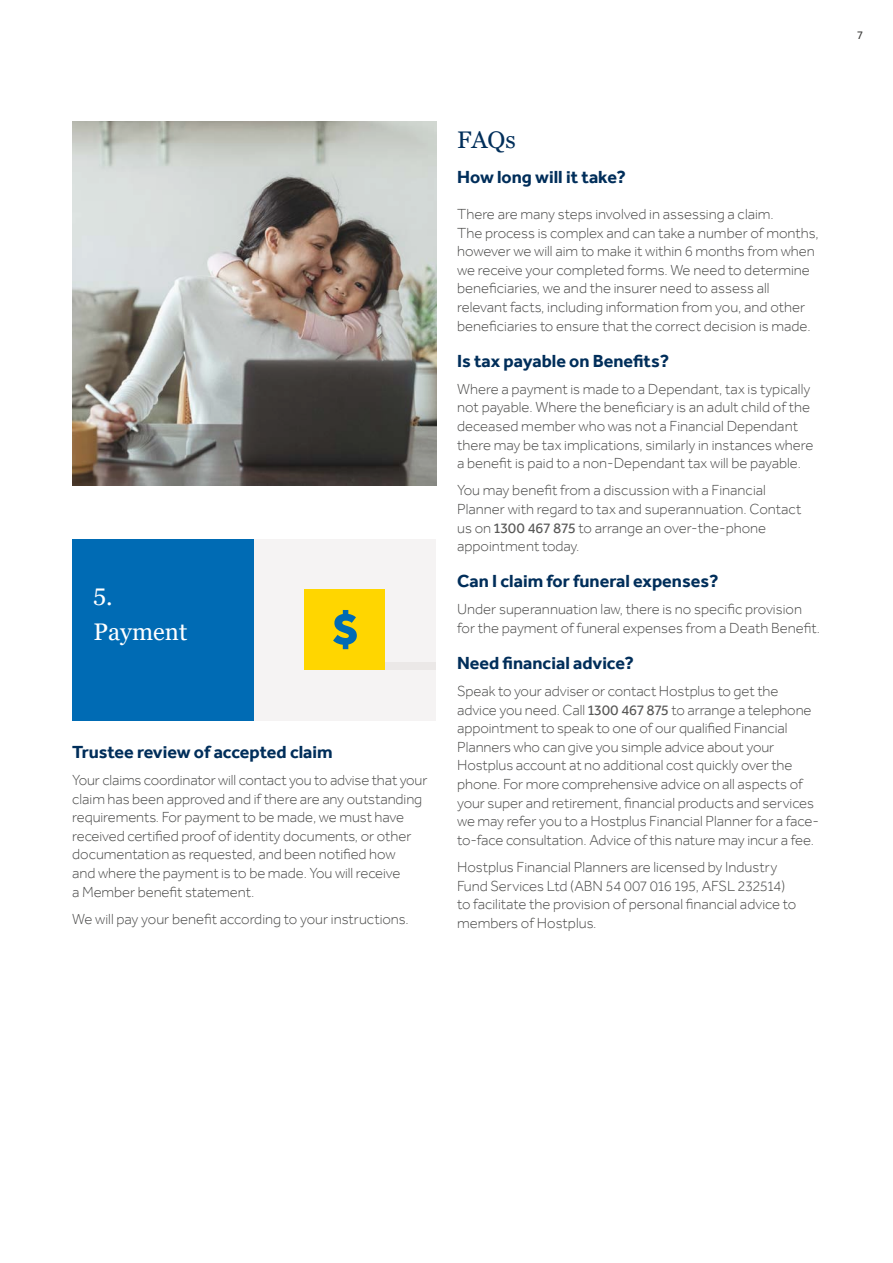
<style>
.page{position:relative;width:893px;height:1263px;background:#fff}
.page>*{position:absolute;margin:0;border:0;box-sizing:border-box;transform-origin:0 0}
.t1{font:24px/34.5px "Georgia";color:#fff}
.t2{font:24px "Georgia";color:#002e5a}
.t3{font:700 18px "Effra";color:#002e5a}
.t4{font:300 15px/18.6px "Effra";letter-spacing:-.005em;color:#4a4a49}
.t5{font:12px "Effra";color:#3c3c3b}
.s1{font-weight:400;color:#575756}
</style>
<div class="page">
<div style="left:72px;top:539px;width:182px;height:181px;background:#006bb4"></div>
<div style="left:254px;top:539px;width:182px;height:181px;background:#f5f3f3"></div>
<div style="left:305px;top:589px;width:80px;height:81px;background:#ffd600"></div>
<svg style="left:333px;top:610px;width:24px;height:39px"></svg>
<div style="left:385px;top:662px;width:51px;height:8px;background:#eae7e6"></div>
<img style="left:72px;top:122px;width:364px;height:364px">
<h1 class="t1" style="left:94px;top:580px;width:95px">5.<br>Payment</h1>
<p class="t3" style="left:72px;top:741px;width:262px">Trustee review of accepted claim</p>
<p class="t4" style="left:72px;top:770px;width:357px">Your claims coordinator will contact you to advise that your claim has been approved and if there are any outstanding requirements. For payment to be made, we must have received certified proof of identity documents, or other documentation as requested, and been notified how<br>and where the payment is to be made. You will receive<br>a Member benefit statement.</p>
<p class="t4" style="left:72px;top:909px;width:338px">We will pay your benefit according to your instructions.</p>
<h1 class="t2" style="left:457px;top:125px;width:60px">FAQs</h1>
<p class="t3" style="left:457px;top:167px;width:170px">How long will it take?</p>
<p class="t4" style="left:457px;top:205px;width:363px">There are many steps involved in assessing a claim.<br>The process is complex and can take a number of months, however we will aim to make it within 6 months from when we receive your completed forms. We need to determine beneficiaries, we and the insurer need to assess all relevant facts, including information from you, and other beneficiaries to ensure that the correct decision is made.</p>
<p class="t3" style="left:457px;top:350px;width:214px">Is tax payable on Benefits?</p>
<p class="t4" style="left:457px;top:379px;width:358px">Where a payment is made to a Dependant, tax is typically not payable. Where the beneficiary is an adult child of the deceased member who was not a Financial Dependant there may be tax implications, similarly in instances where a benefit is paid to a non-Dependant tax will be payable.</p>
<p class="t4" style="left:457px;top:481px;width:346px">You may benefit from a discussion with a Financial Planner with regard to tax and superannuation. Contact us on <span class="s1">1300 467 875</span> to arrange an over-the-phone appointment today.</p>
<p class="t3" style="left:457px;top:570px;width:263px">Can I claim for funeral expenses?</p>
<p class="t4" style="left:457px;top:600px;width:364px">Under superannuation law, there is no specific provision for the payment of funeral expenses from a Death Benefit.</p>
<p class="t3" style="left:457px;top:652px;width:178px">Need financial advice?</p>
<p class="t4" style="left:457px;top:681px;width:363px">Speak to your adviser or contact Hostplus to get the advice you need. Call <span class="s1">1300 467 875</span> to arrange a telephone appointment to speak to one of our qualified Financial Planners who can give you simple advice about your Hostplus account at no additional cost quickly over the phone. For more comprehensive advice on all aspects of your super and retirement, financial products and services we may refer you to a Hostplus Financial Planner for a face&shy;to-face consultation. Advice of this nature may incur a fee.</p>
<p class="t4" style="left:457px;top:857px;width:341px">Hostplus Financial Planners are licensed by Industry Fund Services Ltd (ABN 54 007 016 195, AFSL 232514) to facilitate the provision of personal financial advice to members of Hostplus.</p>
<p class="t5" style="left:857px;top:28px;width:8px">7</p>
</div>
